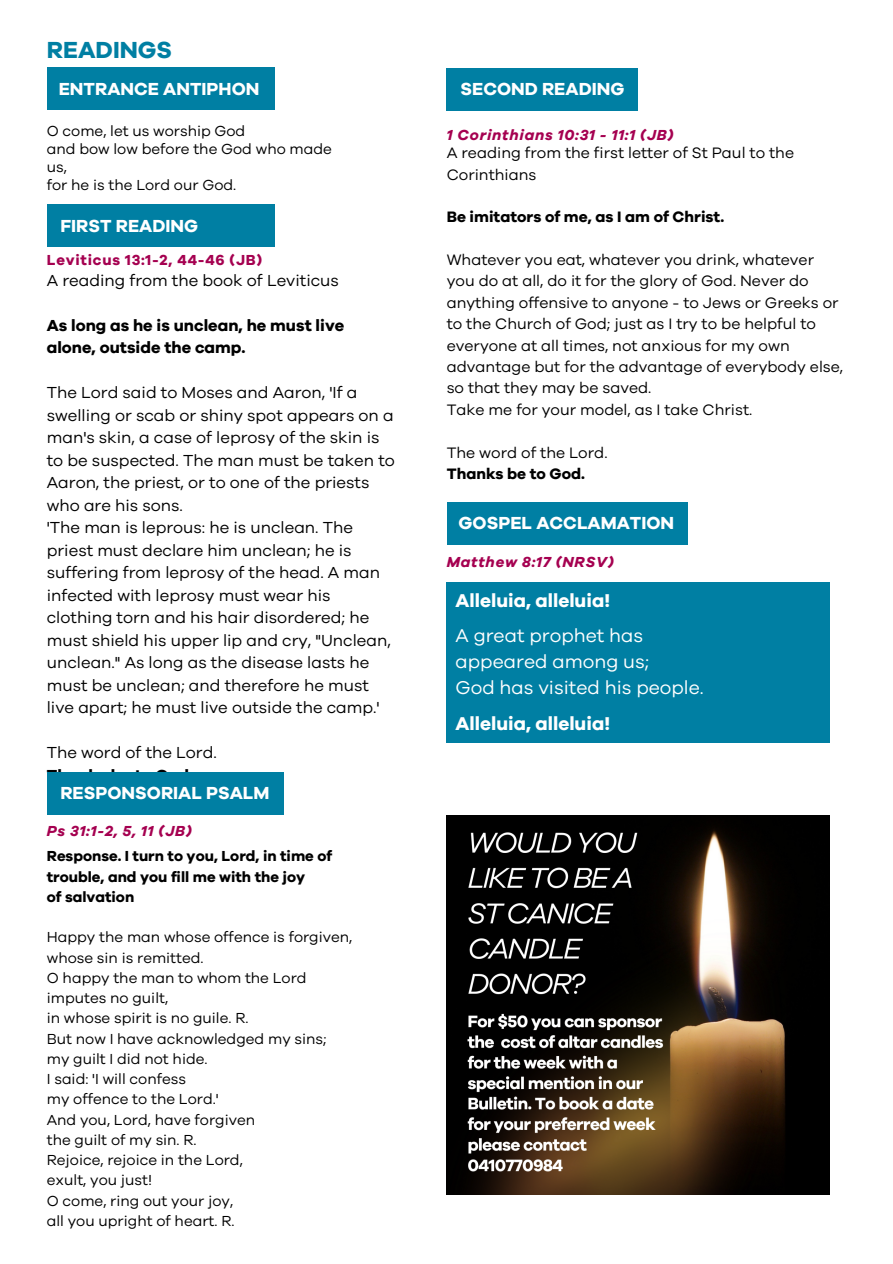
<style>
.page{position:relative;width:893px;height:1264px;background:#fff}
.page>*{position:absolute;margin:0;border:0;box-sizing:border-box;transform-origin:0 0}
.t1{font:700 24px "Galano Grotesque";color:#007fa3}
.t2{font:19.05px/26px "Galano Grotesque";color:#fff}
.t3{font:700 19.05px "Galano Grotesque";color:#fff}
.t4{font:700 18px "Galano Grotesque";color:#fff}
.t5{font:16.5px/22.5px "Galano Grotesque";color:#000}
.t6{font:700 16.5px/22.5px "Galano Grotesque";color:#000}
.t7{font:15.6px/21.3px "Galano Grotesque";color:#000}
.t8{font:700 15.6px "Galano Grotesque";color:#000}
.t9{font:15px/18px "Galano Grotesque";color:#000}
.t10{font:700 15px/20.2px "Galano Grotesque";color:#000}
.t11{font:italic 700 15px "Galano Grotesque";letter-spacing:.05em;color:#a50050}
.t12{font:700 15px "Galano Grotesque";letter-spacing:.05em;color:#a50050}
</style>
<div class="page">
<div style="left:446px;top:502px;width:241px;height:43px;background:#007fa3"></div>
<div style="left:446px;top:581px;width:383px;height:161px;background:#007fa3"></div>
<div style="left:47px;top:68px;width:228px;height:42px;background:#007fa3"></div>
<div style="left:47px;top:205px;width:228px;height:42px;background:#007fa3"></div>
<div style="left:446px;top:68px;width:192px;height:43px;background:#007fa3"></div>
<div style="left:47px;top:772px;width:236px;height:43px;background:#007fa3"></div>
<img style="left:446px;top:815px;width:383px;height:379px">
<h4 class="t1" style="left:47px;top:34px;width:127px">READINGS</h4>
<h2 class="t4" style="left:59px;top:76px;width:202px">ENTRANCE ANTIPHON</h2>
<h2 class="t9" style="left:47px;top:122px;width:200px">O come, let us worship God</h2>
<h5 class="t9" style="left:47px;top:140px;width:286px">and bow low before the God who made us,</h5>
<p class="t9" style="left:47px;top:176px;width:191px">for he is the Lord our God.</p>
<h3 class="t4" style="left:60px;top:213px;width:139px">FIRST READING</h3>
<p class="t12" style="left:47px;top:250px;width:217px">Leviticus 13:1-2, 44-46 (JB)</p>
<p class="t5" style="left:47px;top:269px;width:293px">A reading from the book of Leviticus</p>
<p class="t6" style="left:47px;top:314px;width:299px">As long as he is unclean, he must live alone, outside the camp.</p>
<p class="t5" style="left:47px;top:381px;width:349px">The Lord said to Moses and Aaron, 'If a swelling or scab or shiny spot appears on a man's skin, a case of leprosy of the skin is to be suspected. The man must be taken to Aaron, the priest, or to one of the priests who are his sons.</p>
<h2 class="t5" style="left:47px;top:516px;width:345px">'The man is leprous: he is unclean. The priest must declare him unclean; he is suffering from leprosy of the head. A man infected with leprosy must wear his clothing torn and his hair disordered; he must shield his upper lip and cry, "Unclean, unclean." As long as the disease lasts he must be unclean; and therefore he must live apart; he must live outside the camp.'</h2>
<h5 class="t5" style="left:47px;top:741px;width:171px">The word of the Lord.</h5>
<h5 class="t6" style="left:47px;top:764px;width:148px">Thanks be to God.</h5>
<p class="t4" style="left:60px;top:781px;width:210px">RESPONSORIAL PSALM</p>
<p class="t11" style="left:47px;top:820px;width:147px">Ps 31:1-2, 5, 11 (JB)</p>
<p class="t10" style="left:47px;top:846px;width:287px">Response. I turn to you, Lord, in time of trouble, and you fill me with the joy<br>of salvation</p>
<p class="t9" style="left:47px;top:928px;width:307px">Happy the man whose offence is forgiven,</p>
<p class="t9" style="left:47px;top:948px;width:158px">whose sin is remitted.</p>
<p class="t9" style="left:47px;top:968px;width:261px">O happy the man to whom the Lord</p>
<p class="t9" style="left:47px;top:989px;width:123px">imputes no guilt,</p>
<h2 class="t9" style="left:47px;top:1009px;width:203px">in whose spirit is no guile. R.</h2>
<h5 class="t9" style="left:47px;top:1029px;width:281px">But now I have acknowledged my sins;</h5>
<p class="t9" style="left:47px;top:1049px;width:162px">my guilt I did not hide.</p>
<h5 class="t9" style="left:47px;top:1070px;width:141px">I said: 'I will confess</h5>
<p class="t9" style="left:47px;top:1090px;width:173px">my offence to the Lord.'</p>
<p class="t9" style="left:47px;top:1110px;width:210px">And you, Lord, have forgiven</p>
<p class="t9" style="left:47px;top:1130px;width:151px">the guilt of my sin. R.</p>
<p class="t9" style="left:47px;top:1151px;width:197px">Rejoice, rejoice in the Lord,</p>
<h2 class="t9" style="left:47px;top:1171px;width:107px">exult, you just!</h2>
<h5 class="t9" style="left:47px;top:1191px;width:188px">O come, ring out your joy,</h5>
<h3 class="t9" style="left:47px;top:1211px;width:189px">all you upright of heart. R.</h3>
<p class="t4" style="left:460px;top:77px;width:165px">SECOND READING</p>
<p class="t11" style="left:446px;top:125px;width:228px">1 Corinthians 10:31 - 11:1 (JB)</p>
<p class="t7" style="left:446px;top:142px;width:349px">A reading from the first letter of St Paul to the<br>Corinthians</p>
<p class="t8" style="left:446px;top:207px;width:279px">Be imitators of me, as I am of Christ.</p>
<p class="t7" style="left:446px;top:249px;width:398px">Whatever you eat, whatever you drink, whatever you do at all, do it for the glory of God. Never do anything offensive to anyone - to Jews or Greeks or to the Church of God; just as I try to be helpful to everyone at all times, not anxious for my own advantage but for the advantage of everybody else, so that they may be saved.</p>
<p class="t7" style="left:446px;top:399px;width:307px">Take me for your model, as I take Christ.</p>
<p class="t7" style="left:446px;top:442px;width:162px">The word of the Lord.</p>
<p class="t8" style="left:446px;top:463px;width:140px">Thanks be to God.</p>
<h1 class="t4" style="left:458px;top:511px;width:217px">GOSPEL ACCLAMATION</h1>
<h2 class="t11" style="left:446px;top:552px;width:168px">Matthew 8:17 (NRSV)</h2>
<p class="t3" style="left:455px;top:588px;width:156px">Alleluia, alleluia!</p>
<p class="t2" style="left:455px;top:623px;width:250px">A great prophet has appeared among us;<br>God has visited his people.</p>
<p class="t3" style="left:455px;top:710px;width:156px">Alleluia, alleluia!</p>
</div>
